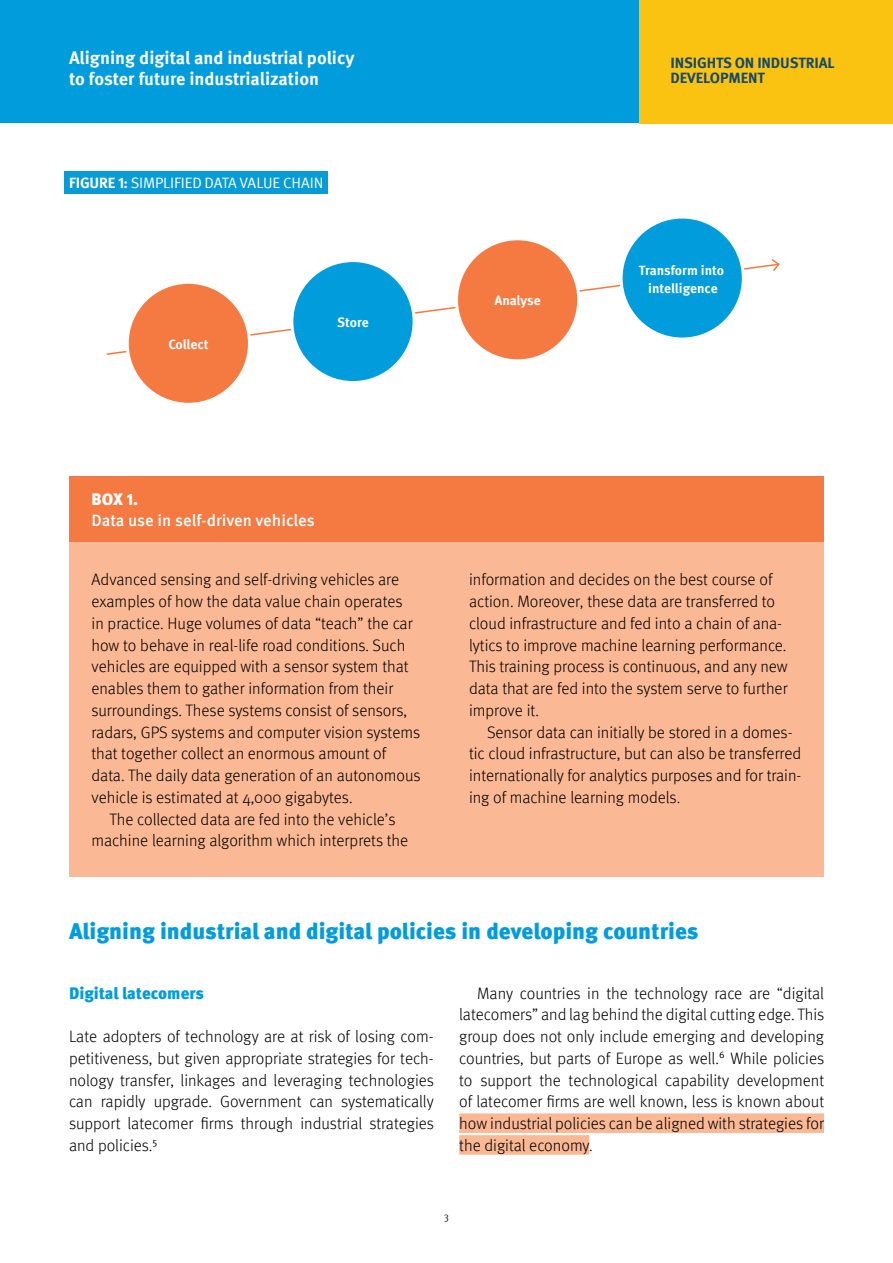
<style>
.page{position:relative;width:893px;height:1263px;background:#fff}
.page>*{position:absolute;margin:0;border:0;box-sizing:border-box;transform-origin:0 0}
.Title_1{font:900 22.5px "Meta Pro";color:#009cdc}
.t1{font:700 18px/21px "Meta Pro";color:#fff}
.box_text{font:300 16.5px/21.8px "Meta Pro";color:#000}
.Body_No_Indent{font:300 16.5px/21.8px "Meta Pro";color:#000;text-align:justify}
.Body_No_Indent-2{font:500 16.5px/21.8px "Meta Pro";color:#fff}
.Subt_1{font:900 16.5px "Meta Pro";color:#009cdc}
.t2{font:15px "Meta Pro";letter-spacing:-.01em;color:#fff}
.t3{font:700 15px/15px "Meta Pro";letter-spacing:-.01em;color:#15496b}
.Body_No_Indent-3{font:700 13.5px "Meta Pro";color:#fff}
.t4{font:condensed 10.5px "Meta Pro";color:#000}
.s1{font-weight:700}
.s2{font-weight:900}
</style>
<div class="page">
<div style="left:69px;top:477px;width:755px;height:400px;background:#fab894"></div>
<div style="left:0;top:0;width:893px;height:123px;background:#009cdc"></div>
<div style="left:639px;top:0;width:254px;height:123px;background:#fbc311"></div>
<div style="left:69px;top:477px;width:755px;height:65px;background:#f47a42"></div>
<div style="left:64px;top:171px;width:264px;height:23px;background:#089cd6"></div>
<div style="left:459px;top:1113px;width:365px;height:20px;background:#fab894"></div>
<div style="left:459px;top:1135px;width:130px;height:20px;background:#fab894"></div>
<svg style="left:106px;top:264px;width:664px;height:91px"></svg>
<svg style="left:770px;top:259px;width:10px;height:12px"></svg>
<div style="left:127px;top:282px;width:122px;height:122px;background:#f47a42;border-radius:50%"></div>
<div style="left:126px;top:281px;width:125px;height:125px;border:3px solid #fff;border-radius:50%"></div>
<div style="left:456px;top:239px;width:123px;height:122px;background:#f47a42;border-radius:50%"></div>
<div style="left:455px;top:237px;width:125px;height:125px;border:3px solid #fff;border-radius:50%"></div>
<div style="left:292px;top:261px;width:122px;height:122px;background:#009cdc;border-radius:50%"></div>
<div style="left:290px;top:259px;width:126px;height:125px;border:3px solid #fff;border-radius:50%"></div>
<div style="left:621px;top:217px;width:122px;height:122px;background:#009cdc;border-radius:50%"></div>
<div style="left:620px;top:216px;width:125px;height:125px;border:3px solid #fff;border-radius:50%"></div>
<p class="t1" style="left:69px;top:46px;width:287px">Aligning digital and industrial policy to foster future industrialization</p>
<p class="t3" style="left:671px;top:54px;width:166px">INSIGHTS ON INDUSTRIAL<br>DEVELOPMENT</p>
<p class="t2" style="left:69px;top:171px;width:256px"><span class="s1">FIGURE 1:</span> SIMPLIFIED DATA VALUE CHAIN</p>
<p class="Body_No_Indent-3" style="left:168px;top:334px;width:42px">Collect</p>
<p class="Body_No_Indent-3" style="left:337px;top:311px;width:33px">Store</p>
<p class="Body_No_Indent-3" style="left:494px;top:290px;width:48px">Analyse</p>
<p class="Body_No_Indent-3" style="left:639px;top:260px;width:87px">Transform into</p>
<p class="Body_No_Indent-3" style="left:648px;top:278px;width:71px">intelligence</p>
<p class="Body_No_Indent-2" style="left:92px;top:487px;width:225px"><span class="s2">BOX 1.<br></span>Data use in self-driven vehicles</p>
<p class="box_text" style="left:92px;top:568px;width:331px">Advanced sensing and self-driving vehicles are examples of how the data value chain operates<br>in practice. Huge volumes of data “teach” the car how to behave in real-life road conditions. Such vehicles are equipped with a sensor system that enables them to gather information from their surroundings. These systems consist of sensors, radars, GPS systems and computer vision systems that together collect an enormous amount of data. The daily data generation of an autonomous vehicle is estimated at 4,000 gigabytes.</p>
<p class="box_text" style="left:92px;top:807px;width:318px;text-align:center">The collected data are fed into the vehicle’s machine learning algorithm which interprets the</p>
<p class="box_text" style="left:469px;top:568px;width:320px">information and decides on the best course of action. Moreover, these data are transferred to cloud infrastructure and fed into a chain of ana&shy;lytics to improve machine learning performance.<br>This training process is continuous, and any new data that are fed into the system serve to further improve it.</p>
<p class="box_text" style="left:469px;top:720px;width:334px;text-indent:18px">Sensor data can initially be stored in a domes&shy;tic cloud infrastructure, but can also be transferred internationally for analytics purposes and for train&shy;ing of machine learning models.</p>
<p class="Title_1" style="left:69px;top:913px;width:631px">Aligning industrial and digital policies in developing countries</p>
<p class="Subt_1" style="left:69px;top:980px;width:137px">Digital latecomers</p>
<p class="Body_No_Indent" style="left:69px;top:1025px;width:366px">Late adopters of technology are at risk of losing com&shy;petitiveness, but given appropriate strategies for tech&shy;nology transfer, linkages and leveraging technologies can rapidly upgrade. Government can systematically support latecomer firms through industrial strategies and policies.<sup>5</sup></p>
<p class="Body_No_Indent" style="left:459px;top:981px;width:366px;text-indent:18px">Many countries in the technology race are “digital latecomers” and lag behind the digital cutting edge. This group does not only include emerging and developing countries, but parts of Europe as well.<sup>6</sup> While policies to support the technological capability development of latecomer firms are well known, less is known about how industrial policies can be aligned with strategies for the digital economy.</p>
<p class="t4" style="left:444px;top:1209px;width:6px">3</p>
</div>
